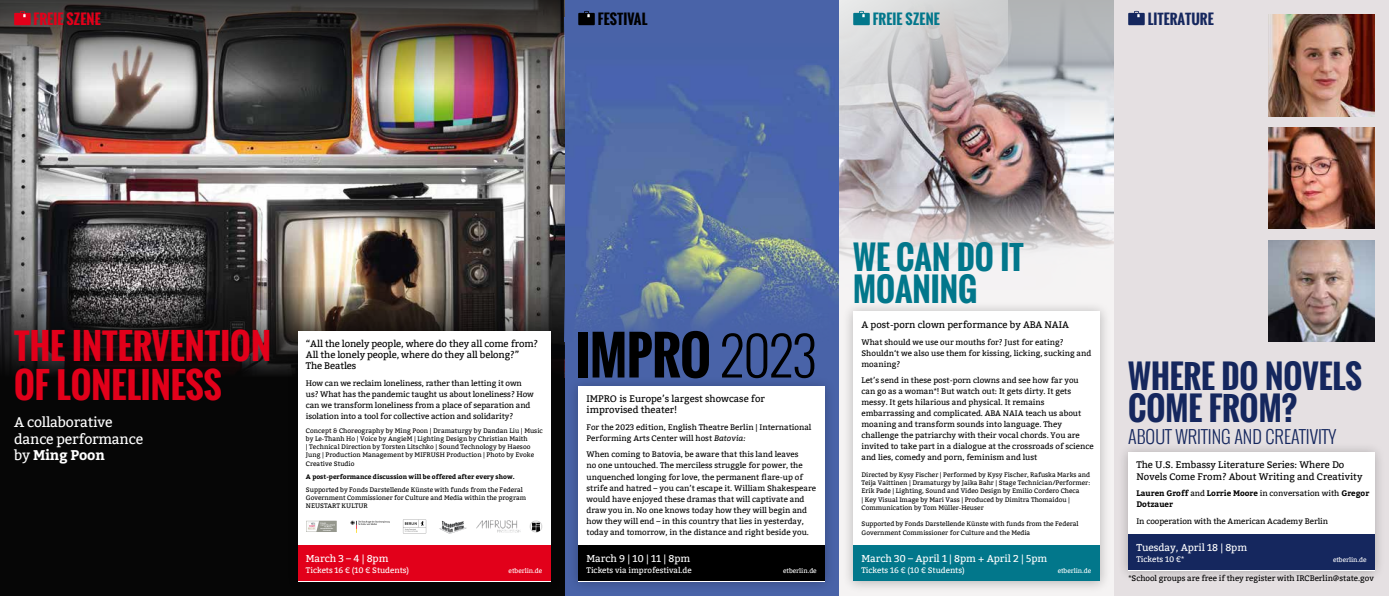
<style>
.page{position:relative;width:1389px;height:596px;background:#fff}
.page>*{position:absolute;margin:0;border:0;box-sizing:border-box;transform-origin:0 0}
.t1{font:700 52px "Oswald";letter-spacing:-.01em;color:#000}
.t2{font:700 34.8px/38.5px "Oswald";color:#e2001a}
.t3{font:700 32px/32px "Oswald";color:#15275e}
.t4{font:700 32px/32px "Oswald";color:#02778b}
.t5{font:300 18px "Oswald";color:#15275e}
.t6{font:14px/16.8px "Bitter";letter-spacing:-.015em;color:#fff}
.t7{font:700 14px "Oswald";letter-spacing:.005em;color:#02778b}
.t8{font:700 14px "Oswald";letter-spacing:.005em;color:#e2001a}
.t9{font:700 14px "Oswald";letter-spacing:.005em;color:#15275e}
.t10{font:700 14px "Oswald";letter-spacing:.005em;color:#000}
.t11{font:10px "Bitter";letter-spacing:-.005em;color:#fff}
.t12{font:9.5px/11px "Bitter";color:#000}
.t13{font:8px/11px "Bitter";color:#000}
.t14{font:8px "Bitter";letter-spacing:-.005em;color:#fff}
.t15{font:700 8px/11px "Bitter";color:#000}
.t16{font:6.5px/8.2px "Bitter";color:#000}
.t17{font:700 6.5px "Bitter";color:#000}
.t18{font:6.5px "Bitter";letter-spacing:-.005em;color:#fff}
.t19{font:900 1.3px/1.5px "Neris";color:#fff;text-align:center}
.s1{font-weight:700}
.s2{font-weight:300}
.s3{font-style:italic}
.s4{font-weight:400}
</style>
<div class="page">
<div style="left:564px;top:0;width:275px;height:595px;background:#4963a8"></div>
<img style="left:564px;top:75px;width:275px;height:209px">
<div style="left:839px;top:0;width:275px;height:595px;background:#f5f3f3"></div>
<img style="left:1008px;top:130px;width:106px;height:55px">
<svg style="left:1008px;top:185px;width:106px;height:68px"></svg>
<svg style="left:1008px;top:0;width:106px;height:130px;background:#bbbdc1"></svg>
<img style="left:839px;top:0;width:169px;height:267px">
<div style="left:1114px;top:0;width:275px;height:595px;background:#e5e0e2"></div>
<div style="left:0;top:0;width:564px;height:595px;background:#060606"></div>
<img style="left:0;top:88px;width:564px;height:198px">
<svg style="left:0;top:286px;width:564px;height:88px"></svg>
<img style="left:0;top:0;width:564px;height:88px">
<svg style="left:853px;top:11px;width:17px;height:14px"></svg>
<div style="left:842px;top:301px;width:269px;height:292px;background:#000;opacity:.25"></div>
<div style="left:853px;top:311px;width:247px;height:270px;background:#fff"></div>
<div style="left:853px;top:545px;width:247px;height:36px;background:#02778b"></div>
<div style="left:1117px;top:441px;width:269px;height:141px;background:#000;opacity:.25"></div>
<div style="left:1128px;top:451px;width:247px;height:119px;background:#fff"></div>
<div style="left:1128px;top:534px;width:247px;height:36px;background:#15275e"></div>
<svg style="left:14px;top:11px;width:17px;height:14px"></svg>
<svg style="left:1128px;top:11px;width:17px;height:14px"></svg>
<div style="left:567px;top:375px;width:269px;height:218px;background:#000;opacity:.25"></div>
<div style="left:578px;top:385px;width:247px;height:196px;background:#fff"></div>
<div style="left:578px;top:545px;width:247px;height:36px;background:#000"></div>
<img style="left:1269px;top:14px;width:106px;height:102px">
<img style="left:1269px;top:127px;width:106px;height:102px">
<img style="left:1269px;top:240px;width:106px;height:101px">
<svg style="left:564px;top:284px;width:275px;height:54px"></svg>
<svg style="left:578px;top:11px;width:17px;height:14px"></svg>
<div style="left:287px;top:320px;width:275px;height:273px;background:#000;opacity:.25"></div>
<div style="left:298px;top:330px;width:253px;height:251px;background:#fff"></div>
<div style="left:298px;top:545px;width:253px;height:36px;background:#e2001a"></div>
<svg style="left:403px;top:519px;width:23px;height:14px"></svg>
<img style="left:439px;top:520px;width:28px;height:13px">
<img style="left:477px;top:520px;width:43px;height:12px">
<svg style="left:350px;top:520px;width:40px;height:12px"></svg>
<svg style="left:306px;top:520px;width:31px;height:11px"></svg>
<svg style="left:530px;top:520px;width:12px;height:12px"></svg>
<h3 class="t8" style="left:34px;top:9px;width:69px">FREIE SZENE</h3>
<h3 class="t9" style="left:1148px;top:9px;width:68px">LITERATURE</h3>
<h3 class="t10" style="left:598px;top:9px;width:51px">FESTIVAL</h3>
<h3 class="t7" style="left:873px;top:9px;width:69px">FREIE SZENE</h3>
<h2 class="t2" style="left:14px;top:327px;width:258px">THE INTERVENTION<br>OF LONELINESS</h2>
<h3 class="t6" style="left:14px;top:413px;width:130px">A collaborative dance performance by <span class="s1">Ming Poon</span></h3>
<p class="t12" style="left:306px;top:338px;width:234px">“All the lonely people, where do they all come from?<br>All the lonely people, where do they all belong?”<br>The Beatles</p>
<p class="t13" style="left:306px;top:377px;width:230px">How can we reclaim loneliness, rather than letting it own us? What has the pandemic taught us about loneliness? How can we transform loneliness from a place of separation and isolation into a tool for collective action and solidarity?</p>
<p class="t16" style="left:306px;top:426px;width:239px">Concept &amp; Choreography by Ming Poon | Dramaturgy by Dandan Liu | Music by Le-Thanh Ho | Voice by AngieM | Lighting Design by Christian Maith<br>| Technical Direction by Torsten Litschko | Sound Technology by Haesoo Jung | Production Management by MIFRUSH Production | Photo by Evoke Creative Studio</p>
<p class="t17" style="left:306px;top:473px;width:210px">A post-performance discussion will be offered after every show.</p>
<p class="t16" style="left:306px;top:486px;width:222px;line-height:7.8px">Supported by Fonds Darstellende Künste with funds from the Federal<br>Government Commissioner for Culture and Media within the program<br>NEUSTART KULTUR</p>
<p class="t19" style="left:321px;top:527px;width:15px">WIEDERAUFNAHME-<br>FÖRDERUNG</p>
<p class="t11" style="left:306px;top:552px;width:84px">March 3 – 4 | 8pm</p>
<p class="t14" style="left:306px;top:565px;width:105px">Tickets 16 € (10 € Students)</p>
<p class="t18" style="left:509px;top:566px;width:35px">etberlin.de</p>
<h1 class="t1" style="left:576px;top:316px;width:242px">IMPRO <span class="s2">2023</span></h1>
<p class="t12" style="left:587px;top:393px;width:180px">IMPRO is Europe’s largest showcase for improvised theater!</p>
<p class="t13" style="left:587px;top:421px;width:226px">For the 2023 edition, English Theatre Berlin | International<br>Performing Arts Center will host <span class="s3">Batovia:</span></p>
<p class="t13" style="left:587px;top:449px;width:231px">When coming to Batovia, be aware that this land leaves<br>no one untouched. The merciless struggle for power, the unquenched longing for love, the permanent flare-up of strife and hatred – you can’t escape it. William Shakespeare would have enjoyed these dramas that will captivate and draw you in. No one knows today how they will begin and how they will end – in this country that lies in yesterday, today and tomorrow, in the distance and right beside you.</p>
<p class="t11" style="left:587px;top:552px;width:105px">March 9 | 10 | 11 | 8pm</p>
<p class="t14" style="left:587px;top:565px;width:107px">Tickets via improfestival.de</p>
<p class="t18" style="left:783px;top:566px;width:35px">etberlin.de</p>
<h3 class="t4" style="left:853px;top:242px;width:172px">WE CAN DO IT<br>MOANING</h3>
<p class="t12" style="left:861px;top:319px;width:209px">A post-porn clown performance by ABA NAIA</p>
<p class="t13" style="left:861px;top:336px;width:231px">What should we use our mouths for? Just for eating?<br>Shouldn‘t we also use them for kissing, licking, sucking and moaning?</p>
<p class="t13" style="left:861px;top:374px;width:234px">Let’s send in these post-porn clowns and see how far you can go as a woman*! But watch out: It gets dirty. It gets messy. It gets hilarious and physical. It remains embarrassing and complicated. ABA NAIA teach us about moaning and transform sounds into language. They challenge the patriarchy with their vocal chords. You are invited to take part in a dialogue at the crossroads of science and lies, comedy and porn, feminism and lust</p>
<p class="t16" style="left:861px;top:470px;width:230px">Directed by Kysy Fischer | Performed by Kysy Fischer, Rafuska Marks and Teija Vaittinen | Dramaturgy by Jaika Bahr | Stage Technician/Performer:<br>Erik Pade | Lighting, Sound and Video Design by Emilio Cordero Checa<br>| Key Visual Image by Mari Vass | Produced by Dimitra Thomaidou | Communication by Tom Müller-Heuser</p>
<p class="t16" style="left:861px;top:519px;width:219px">Supported by Fonds Darstellende Künste with funds from the Federal<br>Government Commissioner for Culture and the Media</p>
<p class="t11" style="left:861px;top:552px;width:187px">March 30 – April 1 | 8pm + April 2 | 5pm</p>
<p class="t14" style="left:861px;top:565px;width:105px">Tickets 16 € (10 € Students)</p>
<p class="t18" style="left:1058px;top:566px;width:35px">etberlin.de</p>
<h3 class="t3" style="left:1128px;top:360px;width:235px">WHERE DO NOVELS<br>COME FROM?</h3>
<h3 class="t5" style="left:1128px;top:423px;width:210px">ABOUT WRITING AND CREATIVITY</h3>
<p class="t12" style="left:1136px;top:459px;width:228px">The U.S. Embassy Literature Series: Where Do<br>Novels Come From? About Writing and Creativity</p>
<p class="t15" style="left:1136px;top:487px;width:234px">Lauren Groff <span class="s4">and</span> Lorrie Moore <span class="s4">in conversation with</span> Gregor<br>Dotzauer</p>
<p class="t13" style="left:1136px;top:515px;width:193px">In cooperation with the American Academy Berlin</p>
<p class="t11" style="left:1136px;top:541px;width:112px">Tuesday, April 18 | 8pm</p>
<p class="t14" style="left:1136px;top:554px;width:49px">Tickets 10 €*</p>
<p class="t18" style="left:1333px;top:555px;width:35px">etberlin.de</p>
<p class="t13" style="left:1128px;top:572px;width:247px">*School groups are free if they register with IRCBerlin@state.gov</p>
</div>
